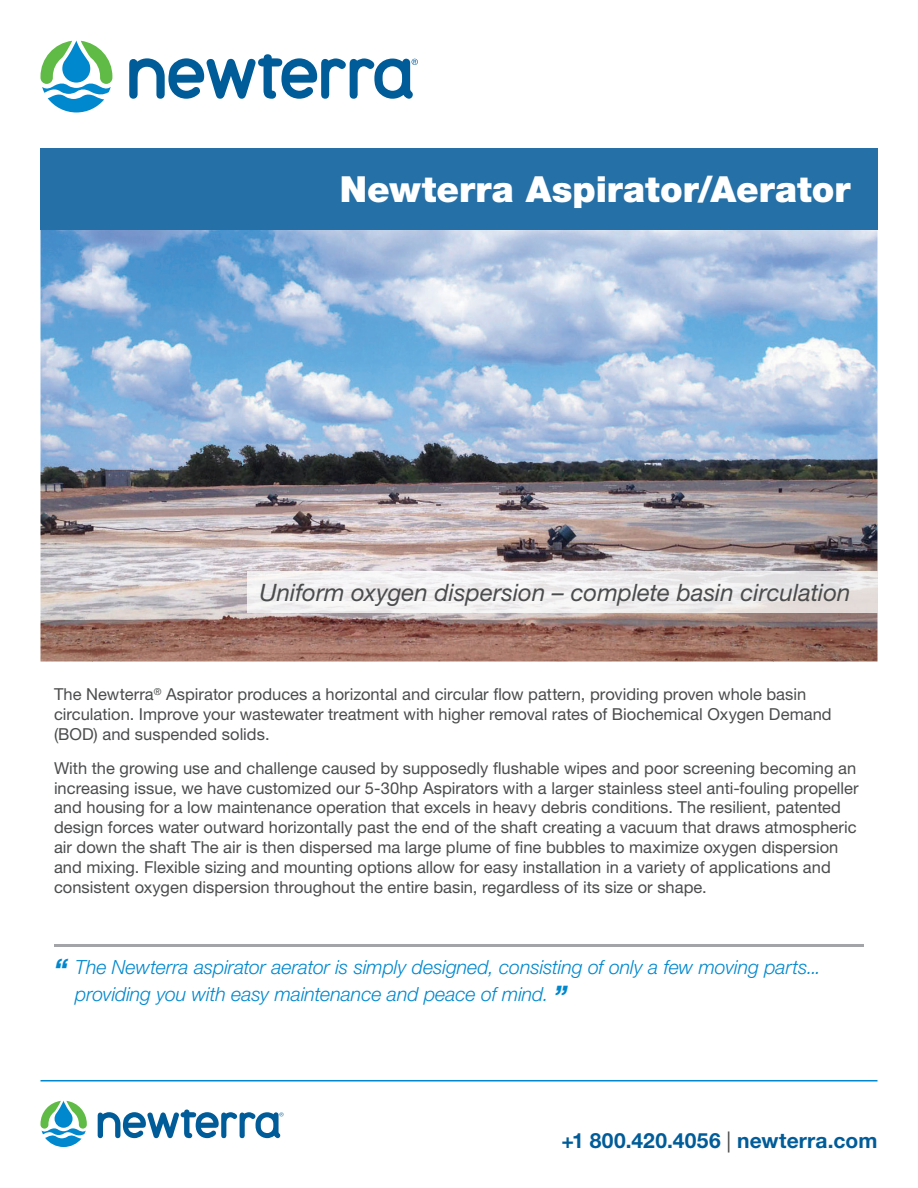
<style>
.page{position:relative;width:918px;height:1188px;background:#fff}
.page>*{position:absolute;margin:0;border:0;box-sizing:border-box;transform-origin:0 0}
.t1{font:900 36px "Helvetica Neue LT Std";color:#fff}
.t2{font:italic 24px "Helvetica Neue LT Std";color:#4b4c4d}
.t3{font:700 21px "Helvetica Neue LT Std";letter-spacing:.01em;color:#005c98}
.t4{font:italic 300 19.5px/27px "Helvetica Neue LT Std";letter-spacing:-.005em;color:#0088ce}
.t5{font:16.5px/19.8px "Helvetica Neue LT Std";color:#4b4c4d}
.s1{font-weight:800;font-size:27px}
.s2{font-weight:400;color:#4b4c4d}
</style>
<div class="page">
<hr style="left:54px;top:944px;width:810px;height:3px;background:#a3a4a8">
<hr style="left:40px;top:1080px;width:838px;height:2px;background:#0088ce">
<svg style="left:40px;top:41px;width:72px;height:71px"></svg>
<svg style="left:129px;top:54px;width:289px;height:45px"></svg>
<img style="left:40px;top:230px;width:52px;height:432px">
<img style="left:92px;top:230px;width:786px;height:432px">
<img style="left:247px;top:572px;width:631px;height:40px">
<div style="left:40px;top:148px;width:838px;height:82px;background:#2570a6"></div>
<svg style="left:40px;top:1101px;width:47px;height:46px"></svg>
<svg style="left:98px;top:1110px;width:185px;height:28px"></svg>
<h1 class="t1" style="left:340px;top:168px;width:512px">Newterra Aspirator/Aerator</h1>
<h2 class="t2" style="left:260px;top:578px;width:592px">Uniform oxygen dispersion – complete basin circulation</h2>
<p class="t5" style="left:54px;top:684px;width:779px">The Newterra<sup>®</sup> Aspirator produces a horizontal and circular ˜ow pattern, providing proven whole basin circulation. Improve your wastewater treatment with higher removal rates of Biochemical Oxygen Demand (BOD) and suspended solids.</p>
<p class="t5" style="left:54px;top:758px;width:806px">With the growing use and challenge caused by supposedly ˜ushable wipes and poor screening becoming an increasing issue, we have customized our 5-30hp Aspirators with a larger stainless steel anti-fouling propeller and housing for a low maintenance operation that excels in heavy debris conditions. The resilient, patented design forces water outward horizontally past the end of the shaft creating a vacuum that draws atmospheric air down the shaft The air is then dispersed ma large plume of ÿne bubbles to maximize oxygen dispersion and mixing. Flexible sizing and mounting options allow for easy installation in a variety of applications and consistent oxygen dispersion throughout the entire basin, regardless of its size or shape.</p>
<p class="t4" style="left:75px;top:953px;width:747px;text-indent:-21px"><span class="s1">“</span> The Newterra aspirator aerator is simply designed, consisting of only a few moving parts... providing you with easy maintenance and peace of mind. <span class="s1">”</span></p>
<h3 class="t3" style="left:561px;top:1127px;width:318px">+1 800.420.4056 <span class="s2">|</span> newterra.com</h3>
</div>
